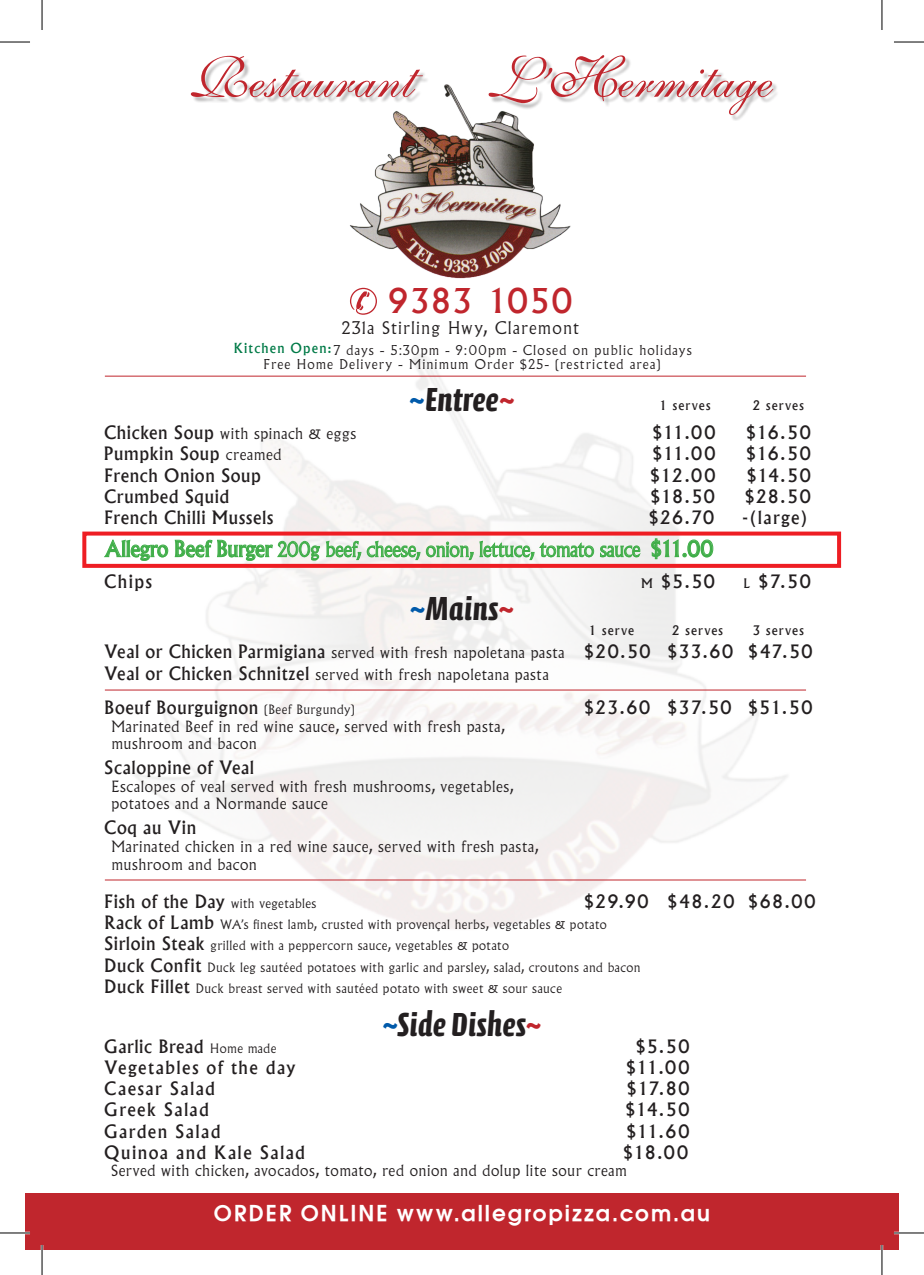
<style>
.page{position:relative;width:924px;height:1275px;background:#fff}
.page>*{position:absolute;margin:0;border:0;box-sizing:border-box;transform-origin:0 0}
.t1{font:57.2px "Shelley Volante BT";color:#c0262d}
.t2{font:700 33.8px "Calcite Pro";color:#231f20}
.t3{font:500 32.6px "Albertus";letter-spacing:.03em;color:#c0262d}
.t4{font:600 21.4px "Avant Garde";letter-spacing:.095em;color:#fff}
.t5{font:300 20.2px "Albertus";letter-spacing:-.01em;color:#40ae49;scale:.93 1}
.t6{font:500 17.6px "Albertus";letter-spacing:.04em;color:#231f20}
.t7{font:500 17.6px "Albertus";letter-spacing:.085em;color:#231f20}
.t8{font:500 17.6px "Albertus";letter-spacing:.07em;color:#231f20}
.t9{font:300 17px "Albertus";letter-spacing:.07em;color:#231f20}
.ingr{font:300 15.2px/17.6px "Albertus";letter-spacing:.035em;color:#231f20}
.t10{font:300 13.2px "Albertus";letter-spacing:.085em;color:#231f20}
.t11{font:300 12.6px "Albertus";letter-spacing:.035em;color:#231f20}
.t12{font:500 12.6px "Albertus";letter-spacing:.09em;color:#231f20}
.s1{font-weight:500;color:#017a47}
.s2{color:#015aaa}
.s3{color:#c0262d}
.s4{font-weight:500;font-size:17.6px}
.s5{font-weight:300;font-size:15.2px}
.s6{font-weight:500;font-size:21.4px}
.s7{font-size:12.6px}
.s8{font-weight:300;font-size:12.6px}
</style>
<div class="page">
<img style="left:124px;top:354px;width:675px;height:575px">
<svg style="left:104px;top:538px;width:64px;height:23px"></svg>
<svg style="left:175px;top:540px;width:145px;height:21px"></svg>
<svg style="left:326px;top:541px;width:35px;height:19px"></svg>
<svg style="left:367px;top:541px;width:53px;height:19px"></svg>
<svg style="left:426px;top:541px;width:47px;height:19px"></svg>
<svg style="left:479px;top:541px;width:115px;height:19px"></svg>
<svg style="left:600px;top:545px;width:40px;height:12px"></svg>
<svg style="left:651px;top:538px;width:62px;height:21px"></svg>
<svg style="left:350px;top:292px;width:27px;height:23px"></svg>
<div style="left:25px;top:1193px;width:873px;height:57px;background:#c0262d"></div>
<div style="left:82px;top:531px;width:758px;height:37px;border:4px solid #ee1d23"></div>
<img style="left:350px;top:84px;width:221px;height:208px">
<hr style="left:105px;top:689px;width:700px;height:1px;background:#c0262d">
<hr style="left:105px;top:376px;width:700px;height:1px;background:#c0262d">
<hr style="left:105px;top:879px;width:700px;height:1px;background:#c0262d">
<div style="left:192px;top:58px;width:237px;height:45px;background:#231f20;opacity:.3"></div>
<div style="left:490px;top:56px;width:289px;height:65px;background:#231f20;opacity:.3"></div>
<hr style="left:0;top:1231px;width:30px;height:3px;background:#fff">
<hr style="left:893px;top:1231px;width:30px;height:3px;background:#fff">
<hr style="left:41px;top:1245px;width:2px;height:30px;background:#fff">
<hr style="left:880px;top:1245px;width:2px;height:30px;background:#fff">
<hr style="left:0;top:42px;width:30px;height:1px;background:#000">
<hr style="left:893px;top:42px;width:30px;height:1px;background:#000">
<hr style="left:0;top:1232px;width:30px;height:1px;background:#000">
<hr style="left:893px;top:1232px;width:30px;height:1px;background:#000">
<hr style="left:42px;top:0;width:1px;height:30px;background:#000">
<hr style="left:42px;top:1245px;width:1px;height:30px;background:#000">
<hr style="left:881px;top:0;width:1px;height:30px;background:#000">
<hr style="left:881px;top:1245px;width:1px;height:30px;background:#000">
<p class="t1" style="left:190px;top:43px;width:226px">Restaurant</p>
<p class="t1" style="left:488px;top:43px;width:285px">L’Hermitage</p>
<p class="t3" style="left:388px;top:281px;width:186px">9383 1050</p>
<p class="t9" style="left:342px;top:318px;width:238px">231a Stirling Hwy, Claremont</p>
<p class="t10" style="left:233px;top:342px;width:459px"><span class="s1">Kitchen Open:</span>7 days - 5:30pm - 9:00pm - Closed on public holidays</p>
<p class="t10" style="left:263px;top:356px;width:398px">Free Home Delivery - Minimum Order $25- (restricted area)</p>
<p class="t2" style="left:408px;top:379px;width:108px"><span class="s2">~</span>Entree<span class="s3">~</span></p>
<p class="t12" style="left:659px;top:397px;width:53px">1 serves</p>
<p class="t12" style="left:752px;top:397px;width:53px">2 serves</p>
<p class="ingr" style="left:104px;top:425px;width:253px"><span class="s4">Chicken Soup</span> with spinach &amp; eggs</p>
<p class="t6" style="left:651px;top:422px;width:65px">$11.00</p>
<p class="t6" style="left:745px;top:422px;width:67px">$16.50</p>
<p class="t6" style="left:104px;top:443px;width:179px">Pumpkin Soup <span class="s5">creamed</span></p>
<p class="t6" style="left:651px;top:443px;width:65px">$11.00</p>
<p class="t6" style="left:745px;top:443px;width:67px">$16.50</p>
<p class="t6" style="left:104px;top:464px;width:158px">French Onion Soup</p>
<p class="t6" style="left:649px;top:464px;width:68px">$12.00</p>
<p class="t6" style="left:745px;top:464px;width:66px">$14.50</p>
<p class="t6" style="left:104px;top:485px;width:126px">Crumbed Squid</p>
<p class="t6" style="left:649px;top:485px;width:67px">$18.50</p>
<p class="t6" style="left:743px;top:485px;width:68px">$28.50</p>
<p class="t6" style="left:104px;top:506px;width:170px">French Chilli Mussels</p>
<p class="t6" style="left:647px;top:506px;width:68px">$26.70</p>
<p class="t6" style="left:742px;top:506px;width:66px">-(large)</p>
<p class="t5" style="left:105px;top:538px;width:655px"><span class="s6">Allegro Beef Burger</span> 200g beef, cheese, onion, lettuce, tomato sauce <span class="s6">$11.00</span></p>
<p class="t6" style="left:104px;top:570px;width:49px">Chips</p>
<p class="t6" style="left:641px;top:570px;width:75px"><span class="s7">M</span> $5.50</p>
<p class="t6" style="left:743px;top:570px;width:69px"><span class="s7">L</span> $7.50</p>
<p class="t2" style="left:409px;top:588px;width:107px"><span class="s2">~</span>Mains<span class="s3">~</span></p>
<p class="t12" style="left:588px;top:623px;width:47px">1 serve</p>
<p class="t12" style="left:671px;top:623px;width:53px">2 serves</p>
<p class="t12" style="left:752px;top:623px;width:53px">3 serves</p>
<p class="t6" style="left:104px;top:641px;width:709px">Veal or Chicken Parmigiana <span class="s5">served with fresh napoletana pasta</span> $20.50 $33.60 $47.50</p>
<p class="ingr" style="left:104px;top:665px;width:446px"><span class="s4">Veal or Chicken Schnitzel</span> served with fresh napoletana pasta</p>
<p class="t6" style="left:104px;top:696px;width:251px">Boeuf Bourguignon <span class="s8">(Beef Burgundy)</span></p>
<p class="t8" style="left:583px;top:696px;width:230px">$23.60 $37.50 $51.50</p>
<p class="ingr" style="left:111px;top:717px;width:395px">Marinated Beef in red wine sauce, served with fresh pasta, mushroom and bacon</p>
<p class="t6" style="left:104px;top:757px;width:151px">Scaloppine of Veal</p>
<p class="ingr" style="left:111px;top:778px;width:403px">Escalopes of veal served with fresh mushrooms, vegetables, potatoes and a Normande sauce</p>
<p class="t6" style="left:104px;top:817px;width:93px">Coq au Vin</p>
<p class="ingr" style="left:111px;top:838px;width:428px">Marinated chicken in a red wine sauce, served with fresh pasta, mushroom and bacon</p>
<p class="t11" style="left:104px;top:896px;width:213px"><span class="s4">Fish of the Day</span> with vegetables</p>
<p class="t7" style="left:583px;top:890px;width:233px">$29.90 $48.20 $68.00</p>
<p class="t11" style="left:104px;top:917px;width:504px"><span class="s4">Rack of Lamb</span> WA’s finest lamb, crusted with provençal herbs, vegetables &amp; potato</p>
<p class="t11" style="left:104px;top:938px;width:406px"><span class="s4">Sirloin Steak</span> grilled with a peppercorn sauce, vegetables &amp; potato</p>
<p class="t11" style="left:104px;top:959px;width:537px"><span class="s4">Duck Confit</span> Duck leg sautéed potatoes with garlic and parsley, salad, croutons and bacon</p>
<p class="t11" style="left:104px;top:981px;width:459px"><span class="s4">Duck Fillet</span> Duck breast served with sautéed potato with sweet &amp; sour sauce</p>
<p class="t2" style="left:381px;top:1004px;width:162px"><span class="s2">~</span>Side Dishes<span class="s3">~</span></p>
<p class="t6" style="left:104px;top:1035px;width:173px">Garlic Bread <span class="s8">Home made</span></p>
<p class="t6" style="left:634px;top:1035px;width:56px">$5.50</p>
<p class="t7" style="left:104px;top:1056px;width:192px">Vegetables of the day</p>
<p class="t6" style="left:625px;top:1056px;width:65px">$11.00</p>
<p class="t7" style="left:104px;top:1078px;width:112px">Caesar Salad</p>
<p class="t6" style="left:626px;top:1078px;width:65px">$17.80</p>
<p class="t7" style="left:104px;top:1099px;width:106px">Greek Salad</p>
<p class="t6" style="left:624px;top:1099px;width:66px">$14.50</p>
<p class="t7" style="left:104px;top:1120px;width:118px">Garden Salad</p>
<p class="t6" style="left:625px;top:1120px;width:65px">$11.60</p>
<p class="t7" style="left:104px;top:1141px;width:202px">Quinoa and Kale Salad</p>
<p class="t6" style="left:622px;top:1141px;width:67px">$18.00</p>
<p class="ingr" style="left:111px;top:1162px;width:517px">Served with chicken, avocados, tomato, red onion and dolup lite sour cream</p>
<p class="t4" style="left:214px;top:1198px;width:497px">ORDER ONLINE www.allegropizza.com.au</p>
</div>
